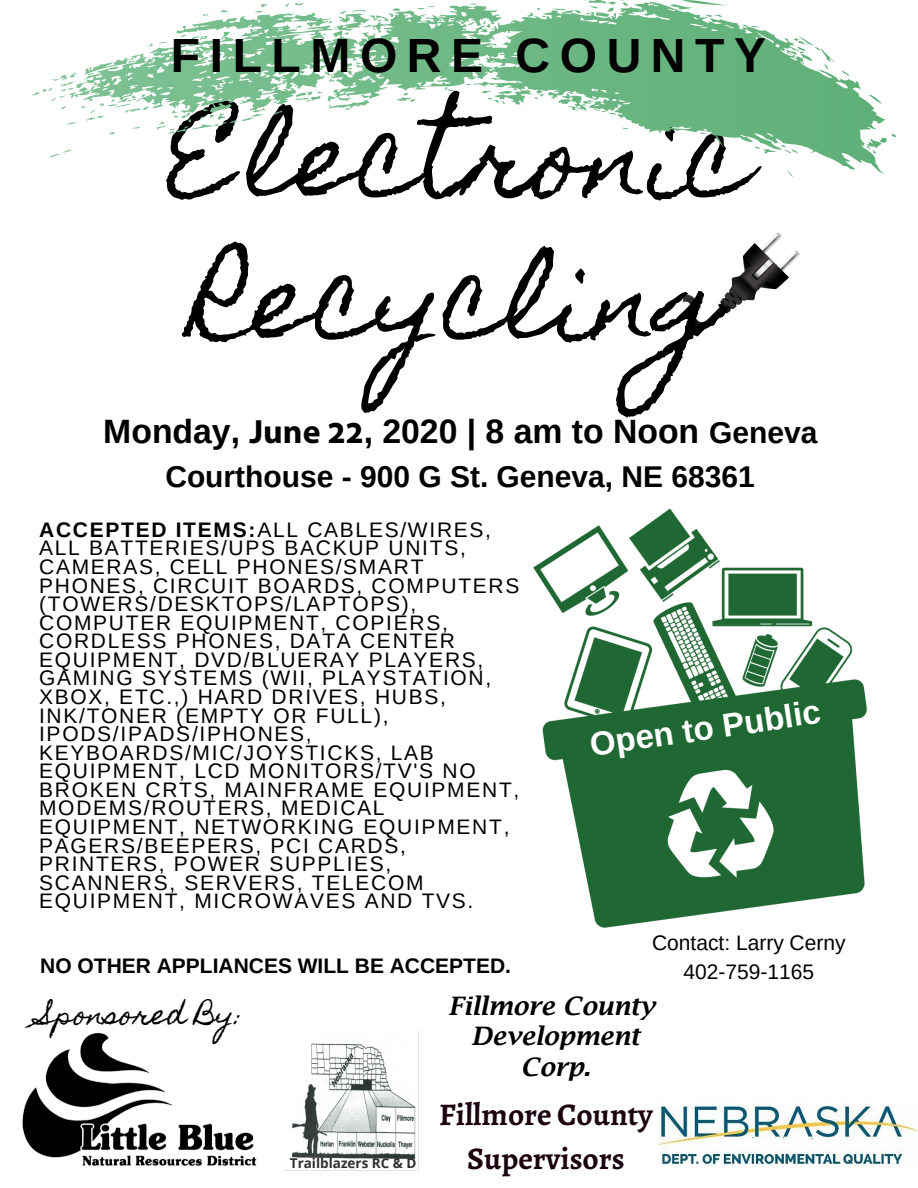
<style>
.page{position:relative;width:918px;height:1188px;background:#fff}
.page>*{position:absolute;margin:0;border:0;box-sizing:border-box;transform-origin:0 0}
.t1{font:102px/142.2px "Homemade Apple";color:#000}
.t2{font:700 48px "Arimo";letter-spacing:.2em;color:#000}
.t3{font:700 33.75px "Arimo";color:#000}
.t4{font:700 33px "Arimo";color:#fff}
.t5{font:700 31.5px "Alegreya";color:#1b020f}
.t6{font:700 30px "Arimo";color:#000}
.t7{font:27px "Homemade Apple";color:#000}
.t8{font:italic 600 25.5px/30.6px "Lucida Bright";color:#000;text-align:center}
.t9{font:21px/18.6px "Arimo";letter-spacing:.08em;color:#000}
.t10{font:700 21px "Arimo";color:#000}
.t11{font:21px "Arimo";color:#000}
.t12{font:700 13.5px "Open Sans";color:#302f2f}
.s1{font-family:"Myriad Hebrew"}
.s2{font-size:30px}
.s3{font-weight:700}
</style>
<div class="page">
<img style="left:533px;top:508px;width:334px;height:419px">
<img style="left:682px;top:232px;width:118px;height:98px">
<svg style="left:32px;top:0;width:864px;height:177px"></svg>
<img style="left:658px;top:1104px;width:260px;height:61px">
<img style="left:291px;top:1043px;width:125px;height:127px">
<img style="left:22px;top:1032px;width:235px;height:134px">
<h2 class="t2" style="left:171px;top:29px;width:597px">FILLMORE COUNTY</h2>
<h1 class="t1" style="left:169px;top:88px;width:582px">Electronic<br>Recycling</h1>
<h3 class="t3" style="left:103px;top:413px;width:716px">Monday, <span class="s1">June 22</span>, 2020 | 8 am to Noon <span class="s2">Geneva</span></h3>
<h3 class="t6" style="left:165px;top:460px;width:591px">Courthouse - 900 G St. Geneva, NE 68361</h3>
<p class="t9" style="left:39px;top:520px;width:482px"><span class="s3">ACCEPTED ITEMS:</span>ALL CABLES/WIRES,<br>ALL BATTERIES/UPS BACKUP UNITS,<br>CAMERAS, CELL PHONES/SMART<br>PHONES, CIRCUIT BOARDS, COMPUTERS (TOWERS/DESKTOPS/LAPTOPS),<br>COMPUTER EQUIPMENT, COPIERS,<br>CORDLESS PHONES, DATA CENTER<br>EQUIPMENT, DVD/BLUERAY PLAYERS,<br>GAMING SYSTEMS (WII, PLAYSTATION,<br>XBOX, ETC.,) HARD DRIVES, HUBS,<br>INK/TONER (EMPTY OR FULL),<br>IPODS/IPADS/IPHONES,<br>KEYBOARDS/MIC/JOYSTICKS, LAB<br>EQUIPMENT, LCD MONITORS/TV'S NO<br>BROKEN CRTS, MAINFRAME EQUIPMENT,<br>MODEMS/ROUTERS, MEDICAL<br>EQUIPMENT, NETWORKING EQUIPMENT,<br>PAGERS/BEEPERS, PCI CARDS,<br>PRINTERS, POWER SUPPLIES,<br>SCANNERS, SERVERS, TELECOM<br>EQUIPMENT, MICROWAVES AND TVS.</p>
<h3 class="t4" style="left:588px;top:726px;width:234px;rotate:-8deg">Open to Public</h3>
<p class="t11" style="left:652px;top:931px;width:195px">Contact: Larry Cerny</p>
<p class="t10" style="left:40px;top:954px;width:472px">NO OTHER APPLIANCES WILL BE ACCEPTED.</p>
<p class="t11" style="left:684px;top:960px;width:132px">402-759-1165</p>
<p class="t8" style="left:448px;top:990px;width:208px">Fillmore County<br>Development<br>Corp.</p>
<p class="t7" style="left:39px;top:999px;width:205px">Sponsored By:</p>
<h3 class="t5" style="left:439px;top:1093px;width:215px">Fillmore County</h3>
<p class="t12" style="left:290px;top:1154px;width:128px">Trailblazers RC &amp; D</p>
<h3 class="t5" style="left:467px;top:1137px;width:159px">Supervisors</h3>
</div>
